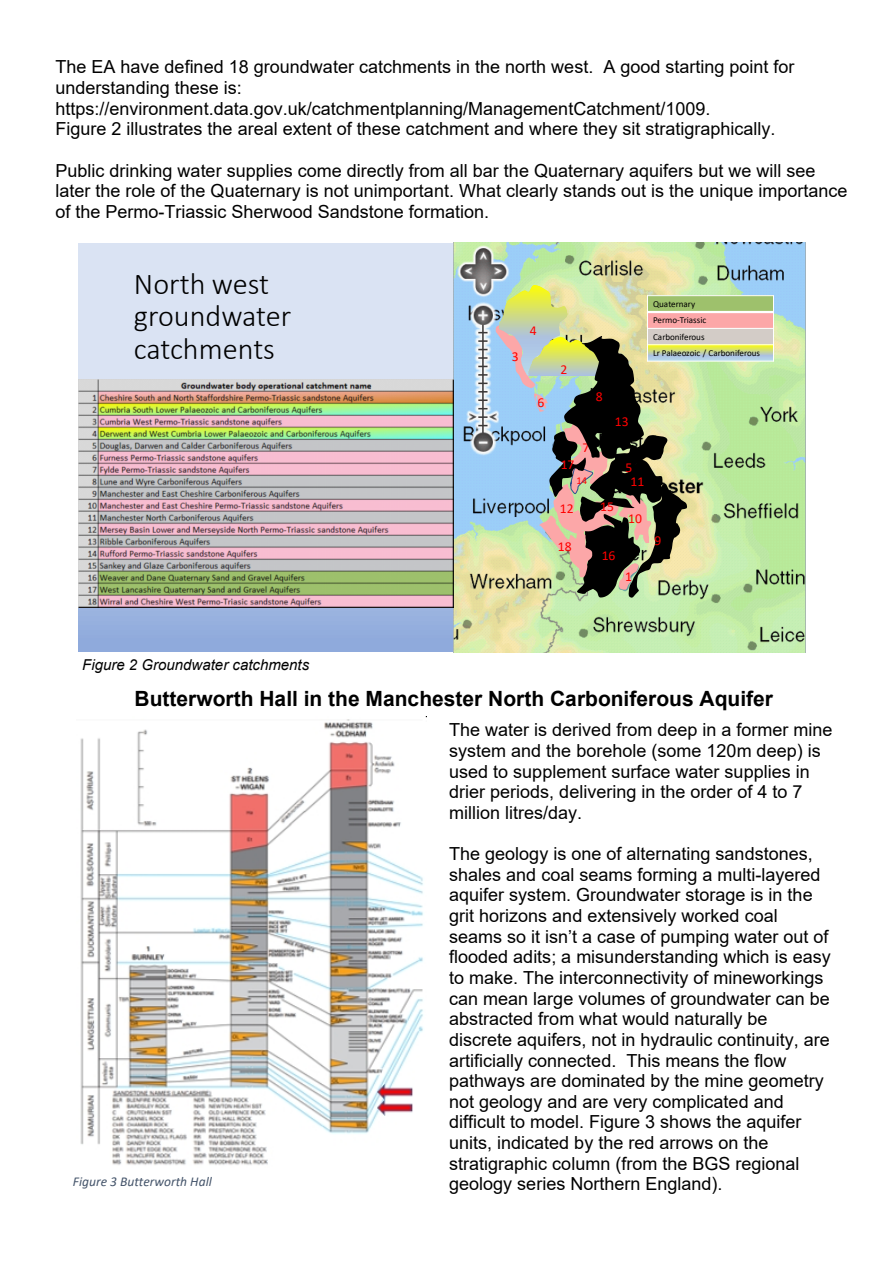
<style>
.page{position:relative;width:893px;height:1263px;background:#fff}
.page>*{position:absolute;margin:0;border:0;box-sizing:border-box;transform-origin:0 0}
.t1{font:300 30.3px/32.7px "Calibri";color:#000}
.t2{font:700 21px "Arial";color:#000}
.t3{font:18px/20.7px "Arial";color:#000}
.t4{font:italic 15px "Arial";color:#000}
.t5{font:13.65px "Calibri";color:#f00}
.t6{font:italic 13.5px "Calibri";color:#44546a}
.t7{font:10.5px "Calibri";color:#f00}
.t8{font:9.15px/16.4px "Calibri";letter-spacing:-.005em;color:#000}
.s1{color:#fff}
</style>
<div class="page">
<div style="left:78px;top:243px;width:727px;height:216px;background:#dae3f3"></div>
<svg style="left:78px;top:606px;width:376px;height:5px;background:#7c8cad"></svg>
<div style="left:78px;top:611px;width:727px;height:5px;background:#9ab3df"></div>
<div style="left:78px;top:616px;width:727px;height:5px;background:#98b1df"></div>
<hr style="left:78px;top:621px;width:727px;height:4px;background:#96b0de">
<div style="left:78px;top:625px;width:727px;height:5px;background:#94aede"></div>
<div style="left:78px;top:630px;width:727px;height:5px;background:#92addd"></div>
<hr style="left:78px;top:635px;width:727px;height:3px;background:#91abdc">
<div style="left:78px;top:638px;width:727px;height:14px;background:#8faadc"></div>
<img style="left:454px;top:243px;width:351px;height:409px">
<hr style="left:499px;top:285px;width:68px;height:1px;background:#feff02">
<hr style="left:499px;top:286px;width:68px;height:1px;background:#fdfd06">
<hr style="left:499px;top:287px;width:68px;height:1px;background:#fcfc0a">
<hr style="left:499px;top:288px;width:68px;height:1px;background:#fafb0e">
<hr style="left:499px;top:289px;width:68px;height:1px;background:#f8f914">
<hr style="left:499px;top:290px;width:68px;height:1px;background:#f6f818">
<hr style="left:499px;top:291px;width:68px;height:1px;background:#f5f71c">
<hr style="left:499px;top:292px;width:68px;height:1px;background:#f4f620">
<hr style="left:499px;top:293px;width:68px;height:1px;background:#f2f524">
<hr style="left:499px;top:294px;width:68px;height:1px;background:#f0f428">
<hr style="left:499px;top:295px;width:68px;height:1px;background:#eff32c">
<hr style="left:499px;top:296px;width:68px;height:1px;background:#edf130">
<hr style="left:499px;top:297px;width:68px;height:1px;background:#ebf036">
<hr style="left:499px;top:298px;width:68px;height:1px;background:#eaef3a">
<hr style="left:499px;top:299px;width:68px;height:1px;background:#e8ee3e">
<hr style="left:499px;top:300px;width:68px;height:1px;background:#e7ed42">
<hr style="left:499px;top:301px;width:68px;height:1px;background:#e6ec46">
<hr style="left:499px;top:302px;width:68px;height:1px;background:#e4eb4a">
<hr style="left:499px;top:303px;width:68px;height:1px;background:#e2e950">
<hr style="left:499px;top:304px;width:68px;height:1px;background:#e0e854">
<hr style="left:499px;top:305px;width:68px;height:1px;background:#dfe758">
<hr style="left:499px;top:306px;width:68px;height:1px;background:#dde65c">
<hr style="left:499px;top:307px;width:68px;height:1px;background:#dce560">
<hr style="left:499px;top:308px;width:68px;height:1px;background:#dae464">
<hr style="left:499px;top:309px;width:68px;height:1px;background:#d9e268">
<hr style="left:499px;top:310px;width:68px;height:1px;background:#d7e16c">
<hr style="left:499px;top:311px;width:68px;height:1px;background:#d5df72">
<hr style="left:499px;top:312px;width:68px;height:1px;background:#d4de76">
<hr style="left:499px;top:313px;width:68px;height:1px;background:#d2dd7a">
<hr style="left:499px;top:314px;width:68px;height:1px;background:#d1dc7e">
<hr style="left:499px;top:315px;width:68px;height:1px;background:#d0db82">
<hr style="left:499px;top:316px;width:68px;height:1px;background:#ceda86">
<hr style="left:499px;top:317px;width:68px;height:1px;background:#ccd88c">
<hr style="left:499px;top:318px;width:68px;height:1px;background:#cbd88e">
<hr style="left:499px;top:319px;width:68px;height:1px;background:#c9d694">
<hr style="left:499px;top:320px;width:68px;height:1px;background:#c7d598">
<hr style="left:499px;top:321px;width:68px;height:1px;background:#c6d39c">
<hr style="left:499px;top:322px;width:68px;height:1px;background:#c4d2a0">
<hr style="left:499px;top:323px;width:68px;height:1px;background:#c3d1a4">
<svg style="left:495px;top:324px;width:192px;height:274px;background:#8c9281"></svg>
<div style="left:647px;top:296px;width:126px;height:16px;background:#9ec16c"></div>
<div style="left:647px;top:312px;width:126px;height:16px;background:#fca7a8"></div>
<div style="left:647px;top:328px;width:126px;height:17px;background:#d3ccc7"></div>
<hr style="left:647px;top:345px;width:126px;height:1px;background:#f9fa11">
<hr style="left:647px;top:346px;width:126px;height:1px;background:#f2f524">
<hr style="left:647px;top:347px;width:126px;height:1px;background:#eaef39">
<hr style="left:647px;top:348px;width:126px;height:1px;background:#e3ea4b">
<hr style="left:647px;top:349px;width:126px;height:1px;background:#dce461">
<hr style="left:647px;top:350px;width:126px;height:1px;background:#d5df73">
<hr style="left:647px;top:351px;width:126px;height:1px;background:#cdd989">
<hr style="left:647px;top:352px;width:126px;height:1px;background:#c6d49b">
<hr style="left:647px;top:353px;width:126px;height:1px;background:#beceb1">
<hr style="left:647px;top:354px;width:126px;height:1px;background:#b7c9c3">
<hr style="left:647px;top:355px;width:126px;height:1px;background:#afc3d9">
<hr style="left:647px;top:356px;width:126px;height:1px;background:#adc3e3">
<hr style="left:647px;top:357px;width:126px;height:1px;background:#afc9e6">
<hr style="left:647px;top:358px;width:126px;height:1px;background:#b1cde7">
<hr style="left:647px;top:359px;width:126px;height:1px;background:#b3d3e9">
<hr style="left:647px;top:360px;width:126px;height:1px;background:#b5d9ea">
<hr style="left:647px;top:311px;width:127px;height:2px;background:#fff">
<hr style="left:647px;top:328px;width:127px;height:1px;background:#fff">
<hr style="left:647px;top:344px;width:127px;height:1px;background:#fff">
<hr style="left:647px;top:295px;width:1px;height:66px;background:#fff">
<hr style="left:773px;top:295px;width:1px;height:66px;background:#fff">
<hr style="left:647px;top:295px;width:127px;height:1px;background:#fff">
<hr style="left:647px;top:361px;width:127px;height:1px;background:#fff">
<img style="left:79px;top:379px;width:375px;height:228px">
<img style="left:80px;top:717px;width:347px;height:448px">
<p class="t3" style="left:55px;top:58px;width:741px">The EA have defined 18 groundwater catchments in the north west. A good starting point for understanding these is: https://environment.data.gov.uk/catchmentplanning/ManagementCatchment/1009.<br>Figure 2 illustrates the areal extent of these catchment and where they sit stratigraphically.</p>
<p class="t3" style="left:55px;top:162px;width:794px">Public drinking water supplies come directly from all bar the Quaternary aquifers but we will see later the role of the Quaternary is not unimportant. What clearly stands out is the unique importance of the Permo-Triassic Sherwood Sandstone formation.</p>
<h1 class="t1" style="left:134px;top:270px;width:159px">North west groundwater catchments</h1>
<p class="t5" style="left:512px;top:351px;width:8px">3</p>
<p class="t5" style="left:530px;top:325px;width:8px">4</p>
<p class="t5" style="left:538px;top:397px;width:8px">6</p>
<p class="t5" style="left:561px;top:364px;width:8px">2</p>
<p class="t5" style="left:596px;top:391px;width:8px">8</p>
<p class="t5" style="left:561px;top:459px;width:15px">17</p>
<p class="t5" style="left:582px;top:442px;width:8px">7</p>
<p class="t7" style="left:576px;top:476px;width:12px">14</p>
<p class="t5" style="left:615px;top:416px;width:15px">13</p>
<p class="t5" style="left:625px;top:462px;width:8px">5</p>
<p class="t5" style="left:631px;top:476px;width:15px">11</p>
<p class="t5" style="left:560px;top:503px;width:35px">12 <span class="s1">12</span></p>
<p class="t5" style="left:600px;top:500px;width:15px">15</p>
<p class="t5" style="left:558px;top:541px;width:15px">18</p>
<p class="t5" style="left:602px;top:550px;width:15px">16</p>
<p class="t5" style="left:628px;top:513px;width:15px">10</p>
<p class="t5" style="left:625px;top:571px;width:8px">1</p>
<p class="t8" style="left:653px;top:297px;width:108px">Quaternary<br>Permo-Triassic<br>Carboniferous<br>Lr Palaeozoic / Carboniferous</p>
<p class="t5" style="left:654px;top:535px;width:8px">9</p>
<p class="t4" style="left:82px;top:659px;width:229px">Figure 2 Groundwater catchments</p>
<p class="t2" style="left:135px;top:690px;width:640px">Butterworth Hall in the Manchester North Carboniferous Aquifer</p>
<p class="t6" style="left:73px;top:1175px;width:140px">Figure 3 Butterworth Hall</p>
<p class="t3" style="left:449px;top:721px;width:385px">The water is derived from deep in a former mine system and the borehole (some 120m deep) is used to supplement surface water supplies in drier periods, delivering in the order of 4 to 7 million litres/day.</p>
<p class="t3" style="left:449px;top:845px;width:383px">The geology is one of alternating sandstones, shales and coal seams forming a multi-layered aquifer system. Groundwater storage is in the grit horizons and extensively worked coal seams so it isn’t a case of pumping water out of flooded adits; a misunderstanding which is easy to make. The interconnectivity of mineworkings can mean large volumes of groundwater can be abstracted from what would naturally be discrete aquifers, not in hydraulic continuity, are artificially connected. This means the flow pathways are dominated by the mine geometry not geology and are very complicated and difficult to model. Figure 3 shows the aquifer units, indicated by the red arrows on the stratigraphic column (from the BGS regional geology series Northern England).</p>
</div>
